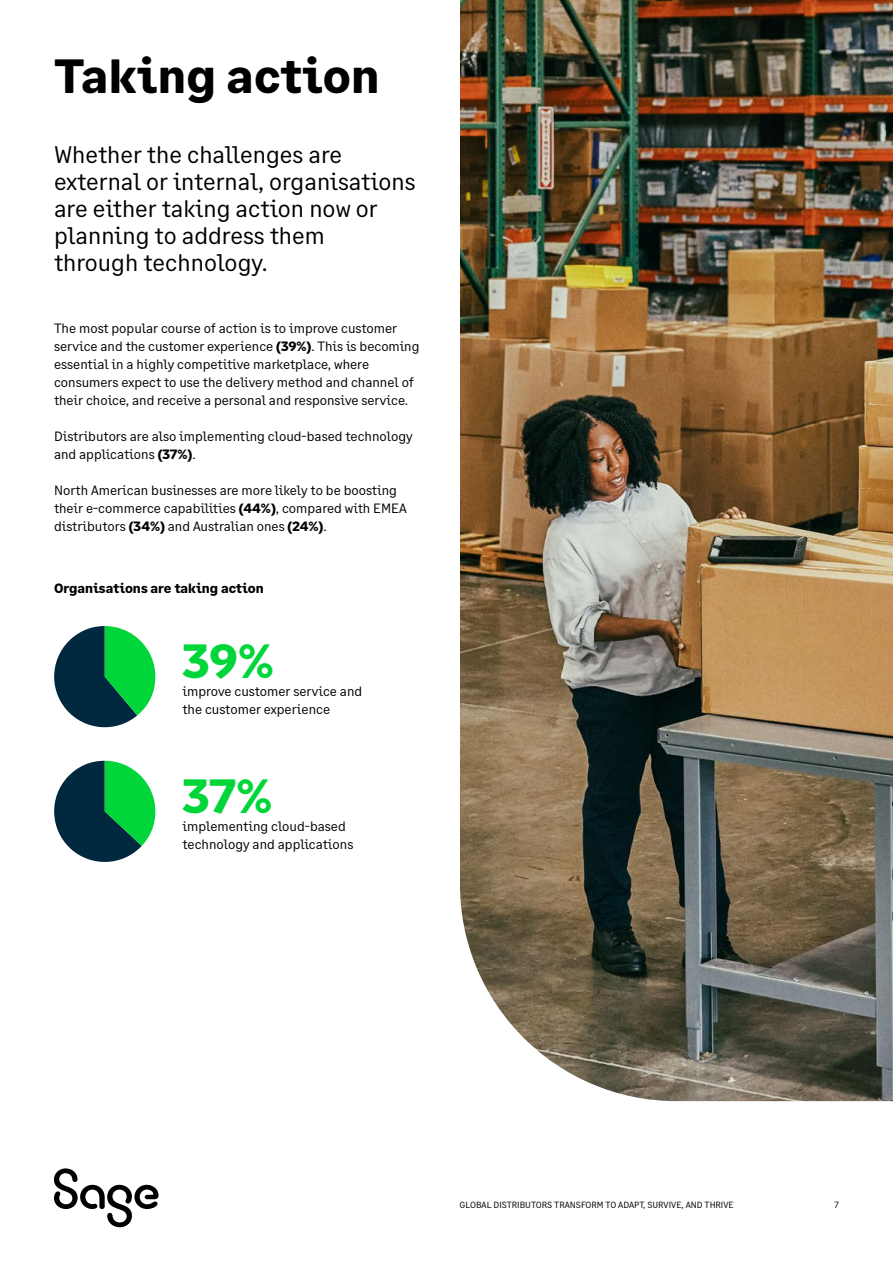
<style>
.page{position:relative;width:893px;height:1263px;background:#fff}
.page>*{position:absolute;margin:0;border:0;box-sizing:border-box;transform-origin:0 0}
.t1{font:700 48px "Sage Text";letter-spacing:.005em;color:#000}
.t2{font:700 48px "Sage Text";color:#00d639}
.t3{font:24px/27px "Sage Text";color:#000}
.t4{font:13.5px/18px "Sage Text";color:#000}
.t5{font:700 13.5px "Sage Text";color:#000}
.t6{font:9px "Sage Text";color:#000}
.s1{font-weight:700}
</style>
<div class="page">
<svg style="left:54px;top:761px;width:101px;height:101px"></svg>
<svg style="left:54px;top:626px;width:101px;height:101px"></svg>
<img style="left:460px;top:0;width:433px;height:1101px">
<svg style="left:54px;top:1168px;width:105px;height:59px"></svg>
<h1 class="t1" style="left:54px;top:46px;width:327px">Taking action</h1>
<h2 class="t3" style="left:54px;top:141px;width:363px">Whether the challenges are external or internal, organisations are either taking action now or planning to address them<br>through technology.</h2>
<p class="t4" style="left:54px;top:319px;width:367px">The most popular course of action is to improve customer service and the customer experience <span class="s1">(39%)</span>. This is becoming essential in a highly competitive marketplace, where consumers expect to use the delivery method and channel of their choice, and receive a personal and responsive service.</p>
<p class="t4" style="left:54px;top:427px;width:360px">Distributors are also implementing cloud-based technology and applications <span class="s1">(37%)</span>.</p>
<p class="t4" style="left:54px;top:481px;width:354px">North American businesses are more likely to be boosting their e-commerce capabilities <span class="s1">(44%)</span>, compared with EMEA distributors <span class="s1">(34%)</span> and Australian ones <span class="s1">(24%)</span>.</p>
<p class="t5" style="left:54px;top:579px;width:211px">Organisations are taking action</p>
<h1 class="t2" style="left:182px;top:631px;width:93px">39%</h1>
<p class="t4" style="left:182px;top:682px;width:181px">improve customer service and the customer experience</p>
<h1 class="t2" style="left:182px;top:766px;width:91px">37%</h1>
<p class="t4" style="left:182px;top:817px;width:172px">implementing cloud-based technology and applications</p>
<p class="t6" style="left:460px;top:1200px;width:276px">GLOBAL DISTRIBUTORS TRANSFORM TO ADAPT, SURVIVE, AND THRIVE</p>
<p class="t6" style="left:835px;top:1200px;width:6px">7</p>
</div>
